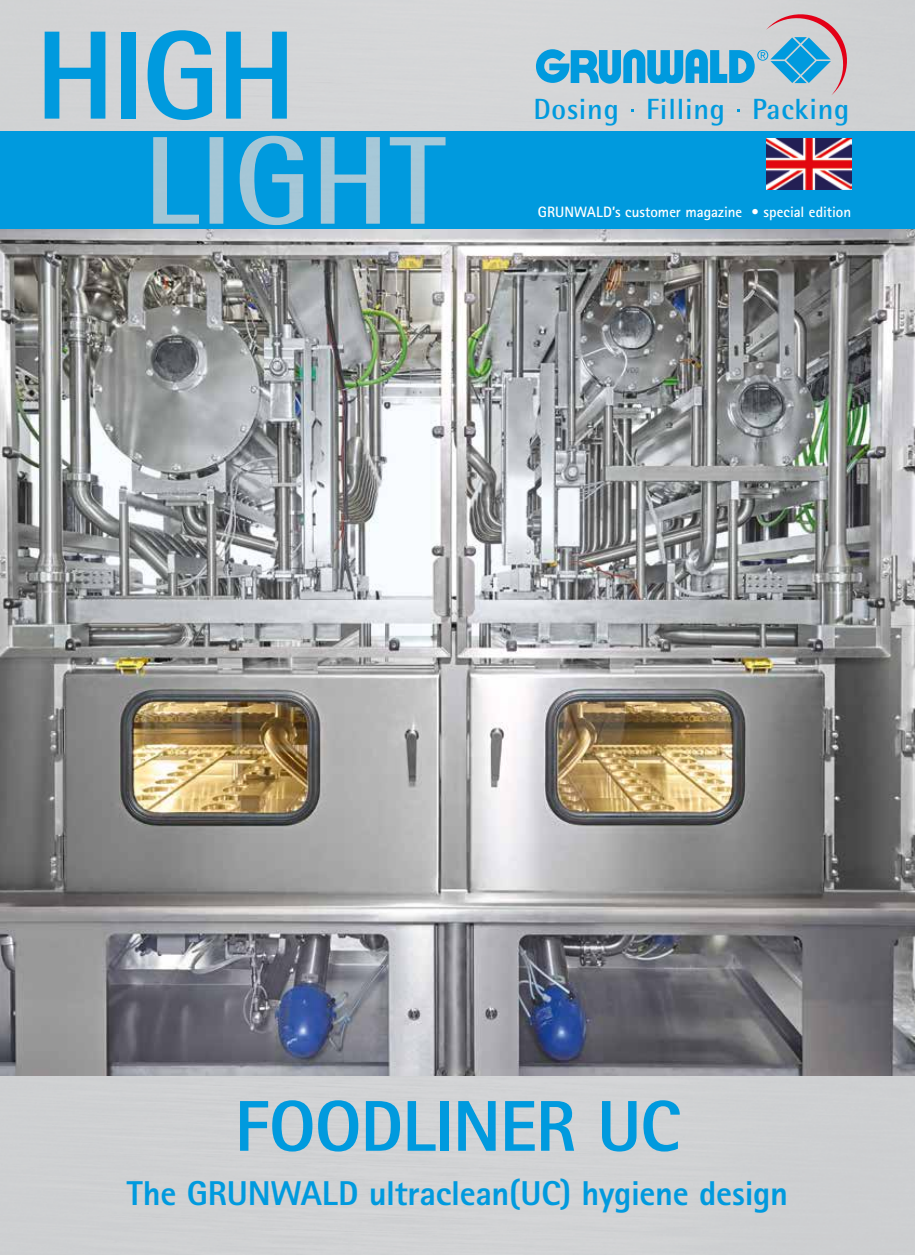
<style>
.page{position:relative;width:915px;height:1255px;background:#fff}
.page>*{position:absolute;margin:0;border:0;box-sizing:border-box;transform-origin:0 0}
.t1{font:800 126px "Rotis Sans Serif Pro";color:#009ade}
.t2{font:800 72px "Rotis Sans Serif Pro";letter-spacing:-.015em;color:#009ade}
.t3{font:800 34.5px "Rotis Sans Serif Pro";letter-spacing:-.005em;color:#009ade}
.t4{font:700 29.25px "Rotis Semi Sans";letter-spacing:.025em;color:#009ade}
.t5{font:700 15px "Rotis Sans Serif Pro";color:#fff}
</style>
<div class="page">
<img style="left:0;top:228px;width:914px;height:848px">
<div style="left:0;top:0;width:914px;height:131px;background:#d4d4d6"></div>
<div style="left:0;top:131px;width:914px;height:97px;background:#009ade"></div>
<img style="left:153px;top:136px;width:292px;height:89px">
<img style="left:766px;top:139px;width:84px;height:50px">
<svg style="left:535px;top:10px;width:316px;height:85px;background:#9ec1d4"></svg>
<h1 class="t1" style="left:35px;top:-4px;width:262px">HIGH</h1>
<h3 class="t4" style="left:533px;top:91px;width:317px">Dosing Filling Packing</h3>
<p class="t5" style="left:537px;top:203px;width:315px">GRUNWALD’s customer magazine • special edition</p>
<h2 class="t2" style="left:234px;top:1080px;width:447px">FOODLINER UC</h2>
<h3 class="t3" style="left:127px;top:1171px;width:662px">The GRUNWALD ultraclean(UC) hygiene design</h3>
</div>
